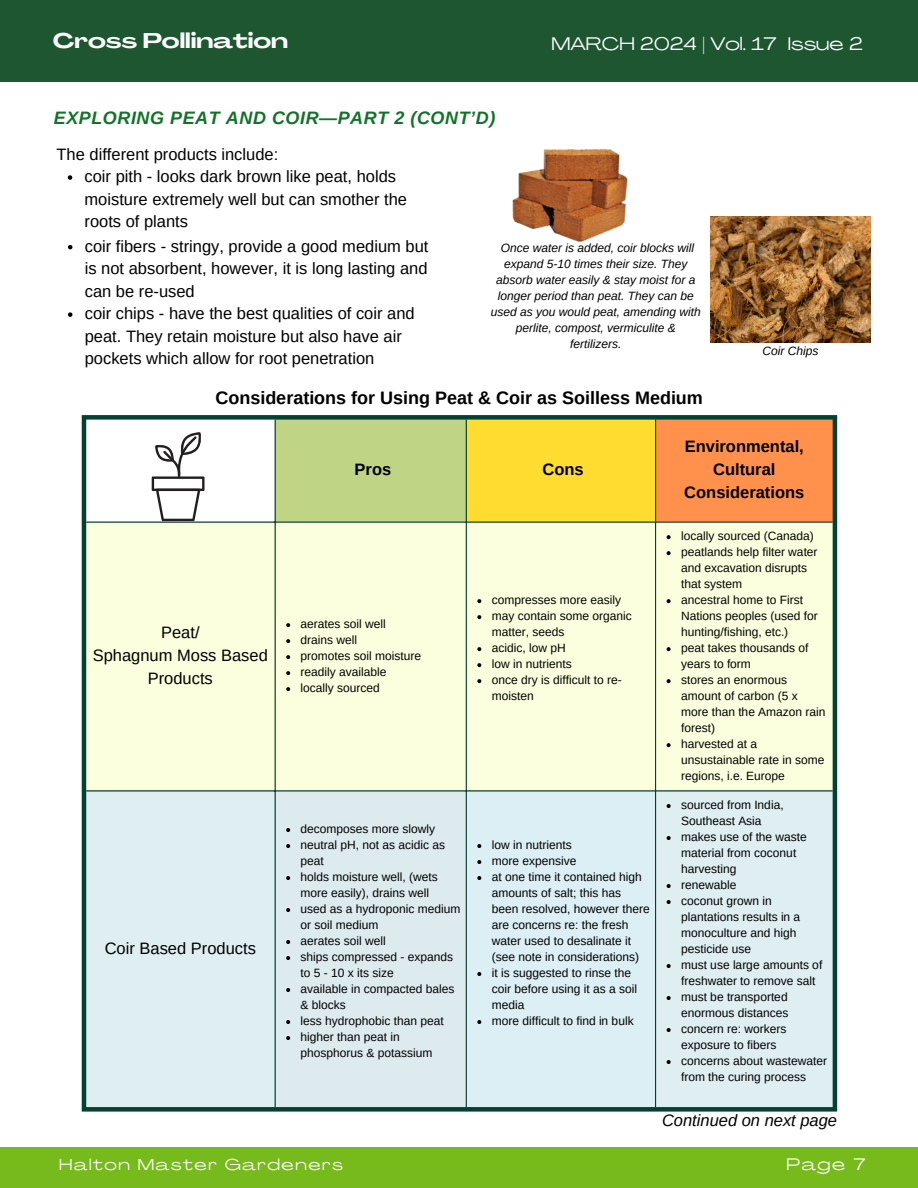
<style>
.page{position:relative;width:918px;height:1188px;background:#fff}
.page>*{position:absolute;margin:0;border:0;box-sizing:border-box;transform-origin:0 0}
.t1{font:700 21px "Agrandir Grand";color:#fff}
.t2{font:700 18px "Arimo";color:#000}
.t3{font:italic 700 18px "Arimo";letter-spacing:.03em;color:#127328}
.t4{font:18px "Agrandir Grand";color:#fff}
.t5{font:16.5px/22.5px "Arimo";color:#000}
.t6{font:700 16.5px/23px "Arimo";color:#000;text-align:center}
.t7{font:italic 16.5px "Arimo";color:#000}
.t8{font:16.5px "Agrandir Grand";color:#fff}
.t9{font:15.6px "Agrandir Grand";letter-spacing:.1em;color:#fff}
.t10{font:12px/16px "Arimo";color:#000}
.t11{font:italic 12px/16px "Arimo";color:#000;text-align:center}
</style>
<div class="page">
<div style="left:0;top:1147px;width:918px;height:41px;background:#76ba1b"></div>
<div style="left:0;top:0;width:918px;height:82px;background:#1e5631"></div>
<div style="left:275px;top:417px;width:192px;height:105px;background:#bfd485"></div>
<div style="left:466px;top:417px;width:190px;height:105px;background:#ffdd30"></div>
<div style="left:655px;top:417px;width:180px;height:105px;background:#ff914d"></div>
<div style="left:86px;top:523px;width:747px;height:267px;background:#fcffde"></div>
<div style="left:86px;top:792px;width:747px;height:315px;background:#deeef1"></div>
<div style="left:275px;top:791px;width:192px;height:319px;background:#ddebef"></div>
<div style="left:466px;top:791px;width:190px;height:319px;background:#dbeff4"></div>
<svg style="left:286px;top:623px;width:4px;height:4px"></svg>
<svg style="left:286px;top:639px;width:4px;height:4px"></svg>
<svg style="left:286px;top:655px;width:4px;height:4px"></svg>
<svg style="left:286px;top:671px;width:4px;height:4px"></svg>
<svg style="left:286px;top:687px;width:4px;height:4px"></svg>
<svg style="left:477px;top:599px;width:4px;height:4px"></svg>
<svg style="left:477px;top:615px;width:4px;height:4px"></svg>
<svg style="left:477px;top:647px;width:4px;height:4px"></svg>
<svg style="left:477px;top:663px;width:4px;height:4px"></svg>
<svg style="left:477px;top:679px;width:4px;height:4px"></svg>
<svg style="left:667px;top:535px;width:4px;height:4px"></svg>
<svg style="left:667px;top:551px;width:4px;height:4px"></svg>
<svg style="left:667px;top:599px;width:4px;height:4px"></svg>
<svg style="left:667px;top:647px;width:4px;height:4px"></svg>
<svg style="left:667px;top:679px;width:4px;height:4px"></svg>
<svg style="left:667px;top:743px;width:4px;height:4px"></svg>
<svg style="left:286px;top:828px;width:4px;height:4px"></svg>
<svg style="left:286px;top:844px;width:4px;height:4px"></svg>
<svg style="left:286px;top:876px;width:4px;height:4px"></svg>
<svg style="left:286px;top:908px;width:4px;height:4px"></svg>
<svg style="left:286px;top:940px;width:4px;height:4px"></svg>
<svg style="left:286px;top:956px;width:4px;height:4px"></svg>
<svg style="left:286px;top:988px;width:4px;height:4px"></svg>
<svg style="left:286px;top:1020px;width:4px;height:4px"></svg>
<svg style="left:286px;top:1036px;width:4px;height:4px"></svg>
<svg style="left:477px;top:844px;width:4px;height:4px"></svg>
<svg style="left:477px;top:860px;width:4px;height:4px"></svg>
<svg style="left:477px;top:876px;width:4px;height:4px"></svg>
<svg style="left:477px;top:972px;width:4px;height:4px"></svg>
<svg style="left:477px;top:1020px;width:4px;height:4px"></svg>
<svg style="left:667px;top:804px;width:4px;height:4px"></svg>
<svg style="left:667px;top:836px;width:4px;height:4px"></svg>
<svg style="left:667px;top:884px;width:4px;height:4px"></svg>
<svg style="left:667px;top:900px;width:4px;height:4px"></svg>
<svg style="left:667px;top:964px;width:4px;height:4px"></svg>
<svg style="left:667px;top:996px;width:4px;height:4px"></svg>
<svg style="left:667px;top:1028px;width:4px;height:4px"></svg>
<svg style="left:667px;top:1060px;width:4px;height:4px"></svg>
<hr style="left:275px;top:420px;width:1px;height:687px;background:#034133">
<hr style="left:466px;top:420px;width:1px;height:687px;background:#034133">
<hr style="left:655px;top:420px;width:1px;height:687px;background:#034133">
<hr style="left:86px;top:522px;width:747px;height:1px;background:#034133">
<hr style="left:86px;top:790px;width:747px;height:2px;background:#034133">
<hr style="left:82px;top:420px;width:4px;height:687px;background:#034133">
<hr style="left:833px;top:420px;width:4px;height:687px;background:#034133">
<div style="left:82px;top:415px;width:755px;height:5px;background:#034133"></div>
<div style="left:82px;top:1107px;width:755px;height:5px;background:#034133"></div>
<svg style="left:152px;top:432px;width:53px;height:89px"></svg>
<img style="left:710px;top:217px;width:160px;height:126px">
<img style="left:512px;top:149px;width:116px;height:93px">
<svg style="left:68px;top:245px;width:4px;height:4px"></svg>
<svg style="left:68px;top:312px;width:4px;height:5px"></svg>
<svg style="left:68px;top:175px;width:4px;height:5px"></svg>
<h1 class="t1" style="left:53px;top:32px;width:237px">Cross Pollination</h1>
<h2 class="t4" style="left:551px;top:36px;width:313px">MARCH 2024 | Vol. 17 Issue 2</h2>
<h2 class="t3" style="left:54px;top:108px;width:443px">EXPLORING PEAT AND COIR—PART 2 (CONT’D)</h2>
<h3 class="t5" style="left:85px;top:143px;width:324px;text-indent:-28px">The different products include:<br>coir pith - looks dark brown like peat, holds moisture extremely well but can smother the roots of plants</h3>
<p class="t5" style="left:85px;top:235px;width:345px">coir fibers - stringy, provide a good medium but is not absorbent, however, it is long lasting and can be re-used<br>coir chips - have the best qualities of coir and peat. They retain moisture but also have air pockets which allow for root penetration</p>
<p class="t11" style="left:491px;top:240px;width:212px">Once water is added, coir blocks will expand 5-10 times their size. They absorb water easily &amp; stay moist for a longer period than peat. They can be used as you would peat, amending with perlite, compost, vermiculite &amp; fertilizers.</p>
<h2 class="t2" style="left:215px;top:388px;width:489px">Considerations for Using Peat &amp; Coir as Soilless Medium</h2>
<p class="t11" style="left:762px;top:343px;width:57px">Coir Chips</p>
<h3 class="t6" style="left:355px;top:458px;width:38px">Pros</h3>
<h3 class="t6" style="left:543px;top:458px;width:43px">Cons</h3>
<h3 class="t5" style="left:93px;top:621px;width:177px;line-height:23px;text-align:center">Peat/<br>Sphagnum Moss Based<br>Products</h3>
<p class="t10" style="left:301px;top:616px;width:122px">aerates soil well drains well<br>promotes soil moisture readily available locally sourced</p>
<p class="t10" style="left:492px;top:592px;width:142px">compresses more easily may contain some organic matter, seeds<br>acidic, low pH<br>low in nutrients<br>once dry is difficult to re&shy;moisten</p>
<h3 class="t5" style="left:105px;top:937px;width:153px">Coir Based Products</h3>
<p class="t10" style="left:301px;top:821px;width:162px">decomposes more slowly neutral pH, not as acidic as peat<br>holds moisture well, (wets more easily), drains well<br>used as a hydroponic medium or soil medium<br>aerates soil well<br>ships compressed - expands to 5 - 10 x its size<br>available in compacted bales &amp; blocks<br>less hydrophobic than peat higher than peat in phosphorus &amp; potassium</p>
<p class="t10" style="left:492px;top:837px;width:160px">low in nutrients<br>more expensive<br>at one time it contained high amounts of salt; this has been resolved, however there are concerns re: the fresh water used to desalinate it (see note in considerations)<br>it is suggested to rinse the coir before using it as a soil media<br>more difficult to find in bulk</p>
<h3 class="t6" style="left:684px;top:435px;width:121px">Environmental,<br>Cultural<br>Considerations</h3>
<p class="t10" style="left:681px;top:528px;width:146px">locally sourced (Canada) peatlands help filter water and excavation disrupts that system<br>ancestral home to First<br>Nations peoples (used for hunting/fishing, etc.)<br>peat takes thousands of years to form<br>stores an enormous amount of carbon (5 x more than the Amazon rain forest)<br>harvested at a unsustainable rate in some regions, i.e. Europe</p>
<p class="t10" style="left:681px;top:797px;width:148px">sourced from India,<br>Southeast Asia<br>makes use of the waste material from coconut harvesting<br>renewable<br>coconut grown in plantations results in a monoculture and high pesticide use<br>must use large amounts of freshwater to remove salt must be transported enormous distances concern re: workers exposure to fibers concerns about wastewater from the curing process</p>
<h3 class="t7" style="left:662px;top:1111px;width:177px">Continued on next page</h3>
<h3 class="t9" style="left:59px;top:1159px;width:285px">Halton Master Gardeners</h3>
<h3 class="t8" style="left:787px;top:1158px;width:80px">Page 7</h3>
</div>
